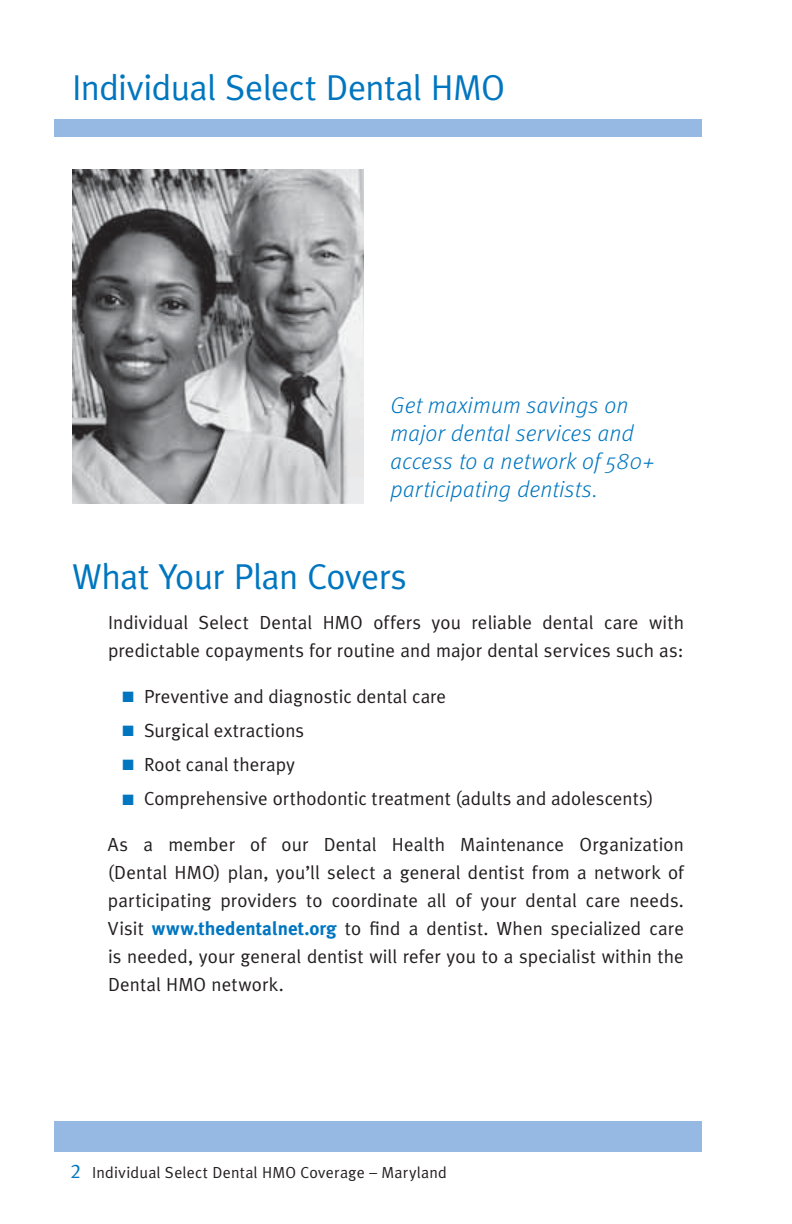
<style>
.page{position:relative;width:792px;height:1224px;background:#fff}
.page>*{position:absolute;margin:0;border:0;box-sizing:border-box;transform-origin:0 0}
.t1{font:36px "Meta Plus";letter-spacing:-.015em;color:#0076c0}
.t2{font:italic 300 23px/28px "Meta Pro";letter-spacing:.01em;color:#0076c0}
.t3{font:19px/28px "Meta Plus";letter-spacing:.005em;color:#231f20}
.t4{font:16px "Meta Plus";letter-spacing:.015em;color:#231f20}
.s1{color:#0076c0}
.s2{font-weight:700;color:#0076c0}
.s3{font-family:"Meta Plus Normal Caps";font-size:20px;color:#0076c0}
</style>
<div class="page">
<div style="left:54px;top:1122px;width:648px;height:30px;background:#95b9e2"></div>
<div style="left:54px;top:119px;width:648px;height:18px;background:#95b9e2"></div>
<img style="left:72px;top:169px;width:292px;height:335px">
<h1 class="t1" style="left:72px;top:67px;width:435px">Individual Select Dental HMO</h1>
<p class="t2" style="left:391px;top:390px;width:265px">Get maximum savings on major dental services and access to a network of 580+ participating dentists.</p>
<h1 class="t1" style="left:72px;top:556px;width:336px">What Your Plan Covers</h1>
<p class="t3" style="left:108px;top:608px;width:578px">Individual Select Dental HMO offers you reliable dental care with predictable copayments for routine and major dental services such as:</p>
<p class="t3" style="left:122px;top:682px;width:325px"><span class="s1">■</span> Preventive and diagnostic dental care</p>
<p class="t3" style="left:122px;top:716px;width:183px"><span class="s1">■</span> Surgical extractions</p>
<p class="t3" style="left:122px;top:750px;width:174px"><span class="s1">■</span> Root canal therapy</p>
<p class="t3" style="left:122px;top:784px;width:533px"><span class="s1">■</span> Comprehensive orthodontic treatment (adults and adolescents)</p>
<p class="t3" style="left:108px;top:830px;width:578px;text-align:justify">As a member of our Dental Health Maintenance Organization (Dental HMO) plan, you’ll select a general dentist from a network of participating providers to coordinate all of your dental care needs.<br>Visit <span class="s2">www.thedentalnet.org</span> to find a dentist. When specialized care is needed, your general dentist will refer you to a specialist within the Dental HMO network.</p>
<p class="t4" style="left:70px;top:1163px;width:378px"><span class="s3">2</span> Individual Select Dental HMO Coverage – Maryland</p>
</div>
